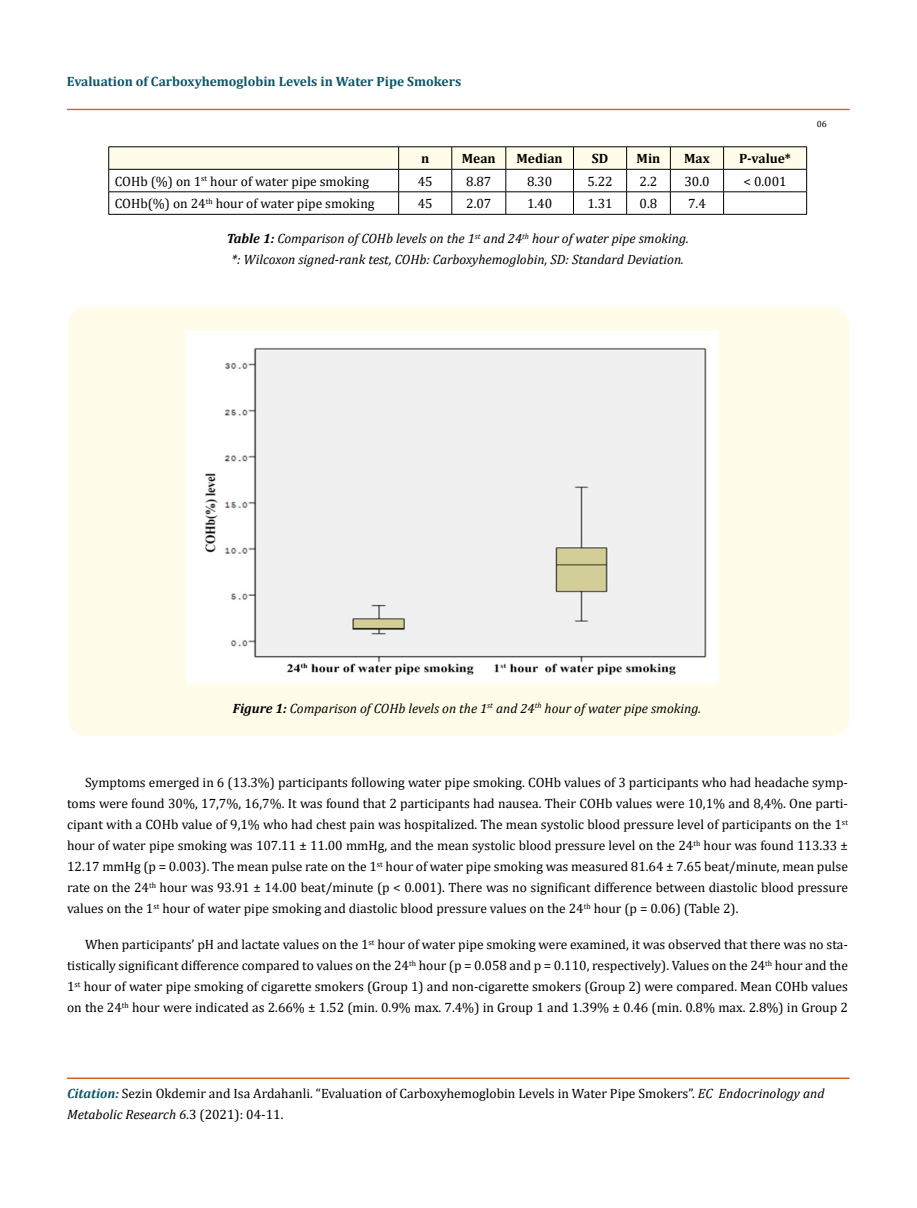
<style>
.page{position:relative;width:917px;height:1208px;background:#fff}
.page>*{position:absolute;margin:0;border:0;box-sizing:border-box;transform-origin:0 0}
.t1{font:13.5px/21px "Cambria";color:#000;text-align:justify}
.t2{font:italic 13.5px/21px "Cambria";color:#000;text-align:center}
.t3{font:700 13.5px "Cambria";color:#0e546a}
.t4{font:700 13.5px "Cambria";color:#000}
.t5{font:9px "Cambria";color:#000}
.s1{font-weight:700}
.s2{font-weight:700;font-style:italic;color:#0e546a}
.s3{font-style:italic}
</style>
<div class="page">
<div style="left:67px;top:109px;width:782px;height:1px;border:1px solid #e05d1a"></div>
<div style="left:67px;top:1078px;width:782px;height:1px;border:1px solid #e05d1a"></div>
<hr style="left:108px;top:146px;width:290px;height:1px;background:#000">
<hr style="left:398px;top:146px;width:54px;height:1px;background:#000">
<hr style="left:452px;top:146px;width:54px;height:1px;background:#000">
<hr style="left:506px;top:146px;width:67px;height:1px;background:#000">
<hr style="left:573px;top:146px;width:53px;height:1px;background:#000">
<hr style="left:626px;top:146px;width:44px;height:1px;background:#000">
<hr style="left:670px;top:146px;width:53px;height:1px;background:#000">
<hr style="left:723px;top:146px;width:83px;height:1px;background:#000">
<svg style="left:108px;top:147px;width:699px;height:67px"></svg>
<hr style="left:108px;top:214px;width:290px;height:1px;background:#000">
<hr style="left:398px;top:214px;width:54px;height:1px;background:#000">
<hr style="left:452px;top:214px;width:54px;height:1px;background:#000">
<hr style="left:506px;top:214px;width:67px;height:1px;background:#000">
<hr style="left:573px;top:214px;width:53px;height:1px;background:#000">
<hr style="left:626px;top:214px;width:44px;height:1px;background:#000">
<hr style="left:670px;top:214px;width:53px;height:1px;background:#000">
<hr style="left:723px;top:214px;width:83px;height:1px;background:#000">
<div style="left:68px;top:306px;width:781px;height:430px;background:#fffde9;border-radius:18px"></div>
<img style="left:186px;top:331px;width:532px;height:352px">
<p class="t3" style="left:67px;top:72px;width:396px">Evaluation of Carboxyhemoglobin Levels in Water Pipe Smokers</p>
<p class="t4" style="left:421px;top:149px;width:10px">n</p>
<p class="t4" style="left:462px;top:149px;width:35px">Mean</p>
<p class="t4" style="left:516px;top:149px;width:48px">Median</p>
<p class="t4" style="left:592px;top:149px;width:18px">SD</p>
<p class="t4" style="left:636px;top:149px;width:25px">Min</p>
<p class="t4" style="left:684px;top:149px;width:27px">Max</p>
<p class="t4" style="left:739px;top:149px;width:53px">P-value*</p>
<p class="t1" style="left:115px;top:171px;width:256px">COHb (%) on 1<sup>st</sup> hour of water pipe smoking</p>
<p class="t1" style="left:418px;top:171px;width:16px">45</p>
<p class="t1" style="left:466px;top:171px;width:27px">8.87</p>
<p class="t1" style="left:527px;top:171px;width:27px">8.30</p>
<p class="t1" style="left:587px;top:171px;width:27px">5.22</p>
<p class="t1" style="left:639px;top:171px;width:19px">2.2</p>
<p class="t1" style="left:684px;top:171px;width:27px">30.0</p>
<p class="t1" style="left:743px;top:171px;width:45px">&lt; 0.001</p>
<p class="t1" style="left:115px;top:193px;width:261px">COHb(%) on 24<sup>th</sup> hour of water pipe smoking</p>
<p class="t1" style="left:418px;top:193px;width:16px">45</p>
<p class="t1" style="left:466px;top:193px;width:27px">2.07</p>
<p class="t1" style="left:527px;top:193px;width:27px">1.40</p>
<p class="t1" style="left:587px;top:193px;width:27px">1.31</p>
<p class="t1" style="left:639px;top:193px;width:19px">0.8</p>
<p class="t1" style="left:688px;top:193px;width:19px">7.4</p>
<p class="t2" style="left:227px;top:227px;width:463px"><span class="s1">Table 1:</span> Comparison of COHb levels on the 1<sup>st</sup> and 24<sup>th</sup> hour of water pipe smoking. *: Wilcoxon signed-rank test, COHb: Carboxyhemoglobin, SD: Standard Deviation.</p>
<p class="t5" style="left:816px;top:118px;width:11px">06</p>
<p class="t2" style="left:233px;top:697px;width:470px"><span class="s1">Figure 1:</span> Comparison of COHb levels on the 1<sup>st</sup> and 24<sup>th</sup> hour of water pipe smoking.</p>
<p class="t1" style="left:67px;top:772px;width:782px;text-indent:18px">Symptoms emerged in 6 (13.3%) participants following water pipe smoking. COHb values of 3 participants who had headache symp&shy;toms were found 30%, 17,7%, 16,7%. It was found that 2 participants had nausea. Their COHb values were 10,1% and 8,4%. One parti&shy;cipant with a COHb value of 9,1% who had chest pain was hospitalized. The mean systolic blood pressure level of participants on the 1<sup>st </sup>hour of water pipe smoking was 107.11 ± 11.00 mmHg, and the mean systolic blood pressure level on the 24<sup>th</sup> hour was found 113.33 ± 12.17 mmHg (p = 0.003). The mean pulse rate on the 1<sup>st</sup> hour of water pipe smoking was measured 81.64 ± 7.65 beat/minute, mean pulse rate on the 24<sup>th</sup> hour was 93.91 ± 14.00 beat/minute (p &lt; 0.001). There was no significant difference between diastolic blood pressure values on the 1<sup>st</sup> hour of water pipe smoking and diastolic blood pressure values on the 24<sup>th</sup> hour (p = 0.06) (Table 2).</p>
<p class="t1" style="left:67px;top:934px;width:782px;text-indent:18px">When participants’ pH and lactate values on the 1<sup>st</sup> hour of water pipe smoking were examined, it was observed that there was no sta&shy;tistically significant difference compared to values on the 24<sup>th</sup> hour (p = 0.058 and p = 0.110, respectively). Values on the 24<sup>th</sup> hour and the 1<sup>st</sup> hour of water pipe smoking of cigarette smokers (Group 1) and non-cigarette smokers (Group 2) were compared. Mean COHb values on the 24<sup>th</sup> hour were indicated as 2.66% ± 1.52 (min. 0.9% max. 7.4%) in Group 1 and 1.39% ± 0.46 (min. 0.8% max. 2.8%) in Group 2</p>
<p class="t1" style="left:67px;top:1083px;width:758px"><span class="s2">Citation:</span> Sezin Okdemir and Isa Ardahanli. “Evaluation of Carboxyhemoglobin Levels in Water Pipe Smokers”. <span class="s3">EC Endocrinology and<br>Metabolic Research 6</span>.3 (2021): 04-11.</p>
</div>
